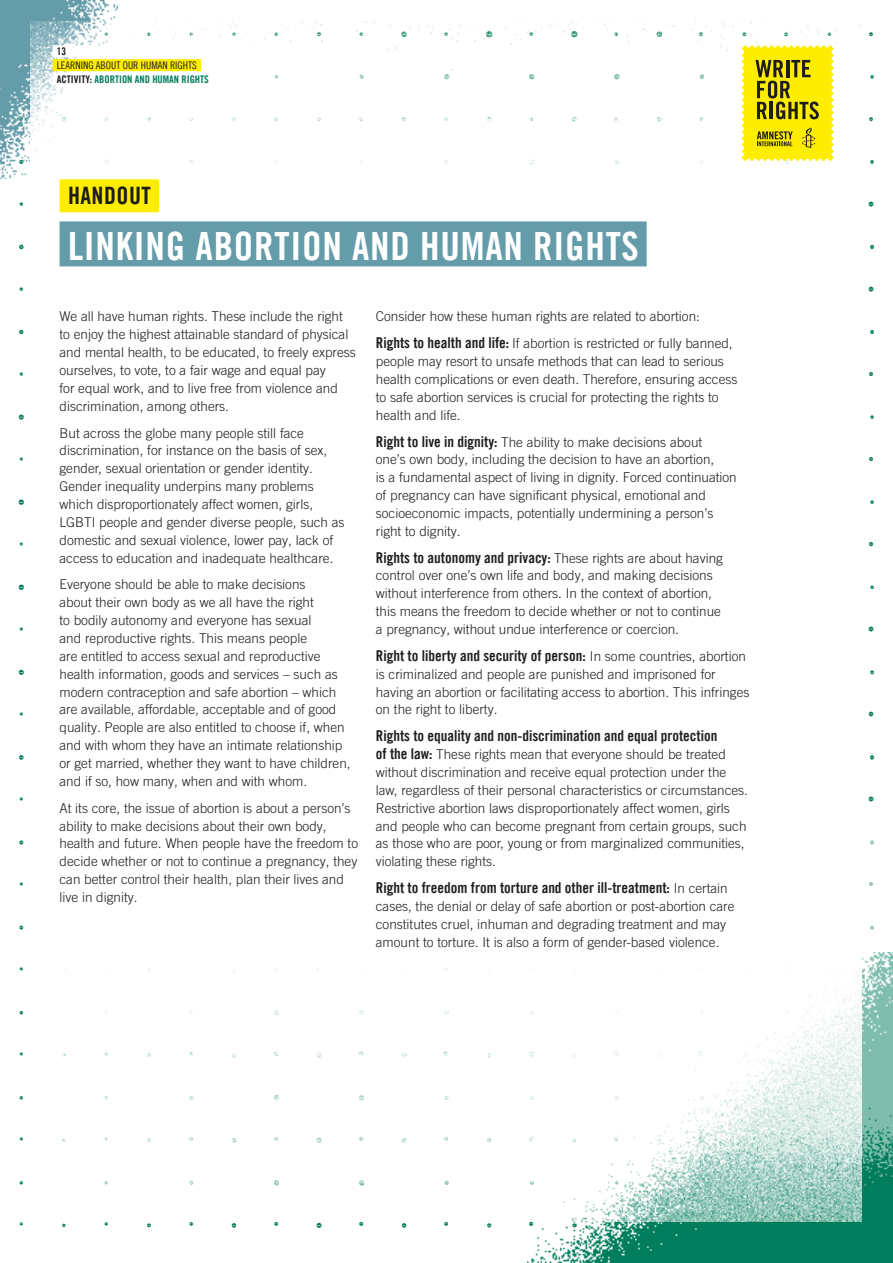
<style>
.page{position:relative;width:893px;height:1263px;background:#fff}
.page>*{position:absolute;margin:0;border:0;box-sizing:border-box;transform-origin:0 0}
.Act_Header_26_34_W{font:39px "Amnesty Trade Gothic Bd Cn 20";letter-spacing:.02em;color:#fff}
.Activity_tab_16_26_G{font:24px "Amnesty Trade Gothic Bd Cn 20";letter-spacing:.02em;color:#1d1d1b}
.body_text{font:15px "Amnesty Trade Gothic Bd Cn 20";color:#1d1d1b}
.body_text-2{font:300 13.5px/17.9px "Amnesty Trade Gothic";color:#1d1d1b}
.t1{font:10.5px "Amnesty Trade Gothic Bd Cn 20";color:#007d5c}
.t2{font:10.5px "Amnesty Trade Gothic Cn 18";color:#1d1d1b}
.t3{font:10.5px "Amnesty Trade Gothic Bd Cn 20";color:#1d1d1b}
.s1{color:#1d1d1b}
.s2{font-family:"Amnesty Trade Gothic Bd Cn 20";font-weight:400;font-size:15px}
.s3{font-family:"Amnesty Trade Gothic";font-weight:300;font-size:13.5px}
</style>
<div class="page">
<svg style="left:20px;top:202px;width:3px;height:4px"></svg>
<svg style="left:20px;top:287px;width:3px;height:4px"></svg>
<svg style="left:20px;top:372px;width:3px;height:4px"></svg>
<svg style="left:20px;top:457px;width:3px;height:4px"></svg>
<svg style="left:20px;top:542px;width:3px;height:4px"></svg>
<svg style="left:20px;top:627px;width:3px;height:4px"></svg>
<svg style="left:20px;top:712px;width:3px;height:4px"></svg>
<svg style="left:20px;top:797px;width:3px;height:4px"></svg>
<svg style="left:20px;top:882px;width:3px;height:4px"></svg>
<svg style="left:20px;top:967px;width:3px;height:4px"></svg>
<svg style="left:105px;top:1222px;width:3px;height:4px"></svg>
<svg style="left:189px;top:1222px;width:4px;height:4px"></svg>
<svg style="left:274px;top:1222px;width:4px;height:4px"></svg>
<svg style="left:359px;top:1222px;width:4px;height:4px"></svg>
<svg style="left:444px;top:1222px;width:4px;height:4px"></svg>
<svg style="left:869px;top:32px;width:4px;height:4px"></svg>
<svg style="left:869px;top:117px;width:4px;height:4px"></svg>
<svg style="left:869px;top:201px;width:4px;height:6px"></svg>
<svg style="left:869px;top:286px;width:4px;height:6px"></svg>
<svg style="left:869px;top:372px;width:4px;height:4px"></svg>
<svg style="left:869px;top:457px;width:4px;height:4px"></svg>
<svg style="left:869px;top:542px;width:4px;height:4px"></svg>
<svg style="left:869px;top:626px;width:4px;height:6px"></svg>
<svg style="left:869px;top:711px;width:4px;height:5px"></svg>
<svg style="left:869px;top:796px;width:4px;height:6px"></svg>
<svg style="left:62px;top:1224px;width:4px;height:3px"></svg>
<svg style="left:147px;top:1223px;width:4px;height:4px"></svg>
<svg style="left:232px;top:1223px;width:4px;height:5px"></svg>
<svg style="left:317px;top:1223px;width:5px;height:5px"></svg>
<svg style="left:402px;top:1223px;width:4px;height:5px"></svg>
<svg style="left:487px;top:1223px;width:4px;height:4px"></svg>
<svg style="left:19px;top:245px;width:5px;height:4px"></svg>
<svg style="left:19px;top:330px;width:4px;height:4px"></svg>
<svg style="left:19px;top:415px;width:5px;height:5px"></svg>
<svg style="left:19px;top:499px;width:5px;height:6px"></svg>
<svg style="left:19px;top:585px;width:5px;height:5px"></svg>
<svg style="left:19px;top:670px;width:5px;height:5px"></svg>
<svg style="left:19px;top:755px;width:5px;height:5px"></svg>
<svg style="left:19px;top:840px;width:4px;height:4px"></svg>
<svg style="left:19px;top:926px;width:4px;height:3px"></svg>
<svg style="left:870px;top:75px;width:4px;height:4px"></svg>
<svg style="left:870px;top:160px;width:4px;height:4px"></svg>
<svg style="left:870px;top:245px;width:4px;height:4px"></svg>
<svg style="left:870px;top:330px;width:4px;height:4px"></svg>
<svg style="left:870px;top:415px;width:4px;height:4px"></svg>
<svg style="left:870px;top:500px;width:4px;height:4px"></svg>
<svg style="left:870px;top:585px;width:4px;height:4px"></svg>
<svg style="left:870px;top:670px;width:4px;height:4px"></svg>
<svg style="left:870px;top:755px;width:4px;height:5px"></svg>
<img style="left:0;top:0;width:119px;height:178px">
<img style="left:30px;top:21px;width:831px;height:1165px">
<img style="left:495px;top:808px;width:398px;height:455px">
<div style="left:60px;top:179px;width:99px;height:33px;background:#ffed00"></div>
<div style="left:60px;top:221px;width:587px;height:45px;background:#649caa"></div>
<svg style="left:742px;top:45px;width:91px;height:119px;background:#dcce15"></svg>
<div style="left:53px;top:59px;width:148px;height:12px;background:#ffed00"></div>
<div style="left:53px;top:73px;width:160px;height:12px;background:#fff"></div>
<div style="left:53px;top:45px;width:40px;height:12px;background:#fff"></div>
<p class="t3" style="left:57px;top:45px;width:11px">13</p>
<p class="t2" style="left:57px;top:59px;width:141px">LEARNING ABOUT OUR HUMAN RIGHTS</p>
<p class="t1" style="left:57px;top:72px;width:154px"><span class="s1">ACTIVITY:</span> ABORTION AND HUMAN RIGHTS</p>
<p class="Activity_tab_16_26_G" style="left:68px;top:181px;width:84px">HANDOUT</p>
<p class="Act_Header_26_34_W" style="left:68px;top:222px;width:572px">LINKING ABORTION AND HUMAN RIGHTS</p>
<p class="body_text-2" style="left:60px;top:308px;width:298px">We all have human rights. These include the right to enjoy the highest attainable standard of physical and mental health, to be educated, to freely express ourselves, to vote, to a fair wage and equal pay<br>for equal work, and to live free from violence and discrimination, among others.</p>
<p class="body_text-2" style="left:60px;top:424px;width:287px">But across the globe many people still face discrimination, for instance on the basis of sex, gender, sexual orientation or gender identity.<br>Gender inequality underpins many problems which disproportionately affect women, girls, LGBTI people and gender diverse people, such as domestic and sexual violence, lower pay, lack of access to education and inadequate healthcare.</p>
<p class="body_text-2" style="left:60px;top:575px;width:293px">Everyone should be able to make decisions<br>about their own body as we all have the right<br>to bodily autonomy and everyone has sexual<br>and reproductive rights. This means people<br>are entitled to access sexual and reproductive health information, goods and services – such as modern contraception and safe abortion – which are available, affordable, acceptable and of good quality. People are also entitled to choose if, when and with whom they have an intimate relationship or get married, whether they want to have children, and if so, how many, when and with whom.</p>
<p class="body_text-2" style="left:60px;top:799px;width:300px">At its core, the issue of abortion is about a person’s ability to make decisions about their own body, health and future. When people have the freedom to decide whether or not to continue a pregnancy, they can better control their health, plan their lives and live in dignity.</p>
<p class="body_text-2" style="left:376px;top:308px;width:326px">Consider how these human rights are related to abortion:</p>
<p class="body_text-2" style="left:376px;top:334px;width:363px"><span class="s2">Rights to health and life:</span> If abortion is restricted or fully banned, people may resort to unsafe methods that can lead to serious health complications or even death. Therefore, ensuring access to safe abortion services is crucial for protecting the rights to health and life.</p>
<p class="body_text-2" style="left:376px;top:433px;width:362px"><span class="s2">Right to live in dignity:</span> The ability to make decisions about<br>one’s own body, including the decision to have an abortion,<br>is a fundamental aspect of living in dignity. Forced continuation of pregnancy can have significant physical, emotional and socioeconomic impacts, potentially undermining a person’s right to dignity.</p>
<p class="body_text" style="left:376px;top:548px;width:349px">Rights to autonomy and privacy: <span class="s3">These rights are about having</span></p>
<p class="body_text-2" style="left:376px;top:567px;width:347px">control over one’s own life and body, and making decisions without interference from others. In the context of abortion, this means the freedom to decide whether or not to continue a pregnancy, without undue interference or coercion.</p>
<p class="body_text" style="left:376px;top:646px;width:372px">Right to liberty and security of person: <span class="s3">In some countries, abortion</span></p>
<p class="body_text-2" style="left:376px;top:665px;width:375px">is criminalized and people are punished and imprisoned for having an abortion or facilitating access to abortion. This infringes on the right to liberty.</p>
<p class="body_text" style="left:376px;top:727px;width:343px">Rights to equality and non-discrimination and equal protection</p>
<p class="body_text-2" style="left:376px;top:745px;width:373px"><span class="s2">of the law:</span> These rights mean that everyone should be treated without discrimination and receive equal protection under the law, regardless of their personal characteristics or circumstances.<br>Restrictive abortion laws disproportionately affect women, girls and people who can become pregnant from certain groups, such as those who are poor, young or from marginalized communities, violating these rights.</p>
<p class="body_text" style="left:376px;top:878px;width:353px">Right to freedom from torture and other ill-treatment: <span class="s3">In certain</span></p>
<p class="body_text-2" style="left:376px;top:897px;width:360px">cases, the denial or delay of safe abortion or post-abortion care constitutes cruel, inhuman and degrading treatment and may amount to torture. It is also a form of gender-based violence.</p>
</div>
